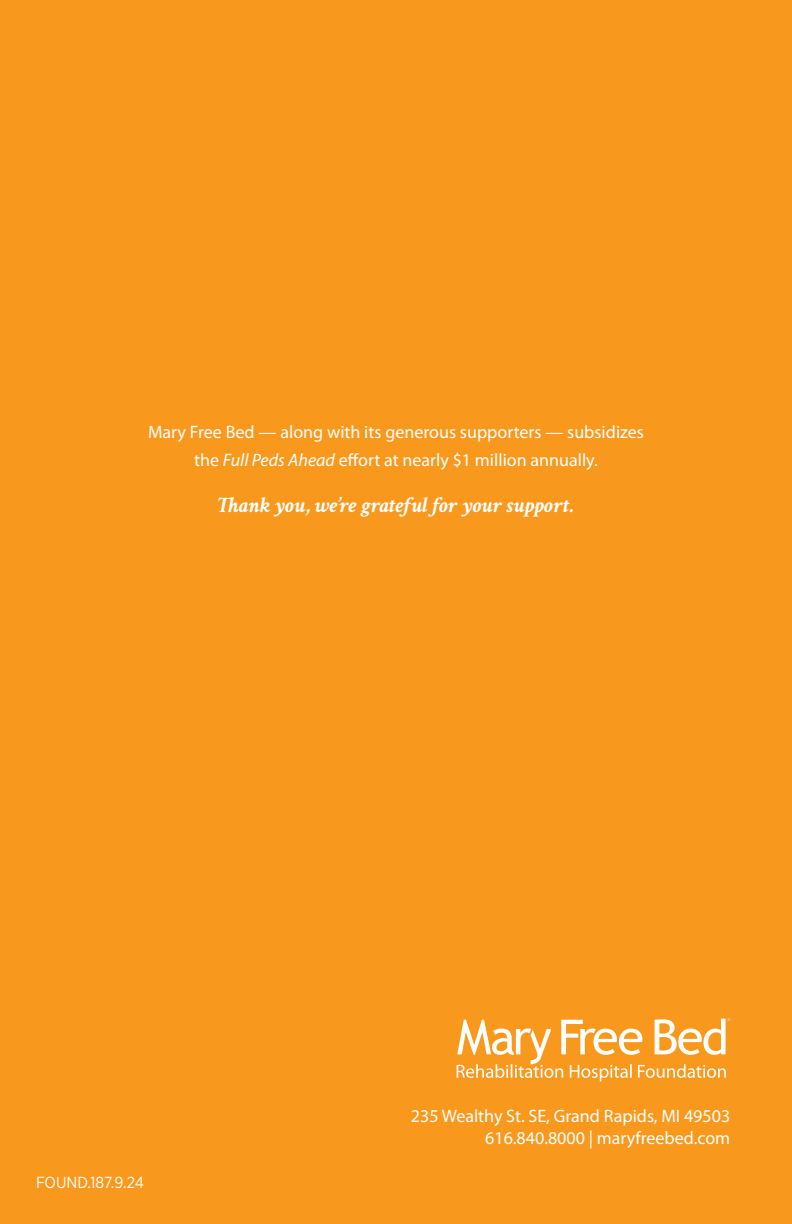
<style>
.page{position:relative;width:792px;height:1224px;background:#f8991d}
.page>*{position:absolute;margin:0;border:0;box-sizing:border-box;transform-origin:0 0}
.t1{font:italic 700 22px "Crimson";color:#fff}
.t2{font:18px/22px "Myriad Pro";color:#fff;text-align:right}
.t3{font:16px "Gotham Narrow";color:#fff}
.s1{font-style:italic}
</style>
<div class="page">
<svg style="left:457px;top:1018px;width:273px;height:63px"></svg>
<p class="t2" style="left:148px;top:418px;width:497px;line-height:28px;text-align:center">Mary Free Bed — along with its generous supporters — subsidizes the <span class="s1">Full Peds Ahead</span> effort at nearly $1 million annually.</p>
<p class="t1" style="left:218px;top:492px;width:357px">Thank you, we’re grateful for your support.</p>
<p class="t3" style="left:36px;top:1172px;width:109px">FOUND.187.9.24</p>
<p class="t2" style="left:411px;top:1104px;width:321px">235 Wealthy St. SE, Grand Rapids, MI 49503<br>616.840.8000 | maryfreebed.com</p>
</div>
